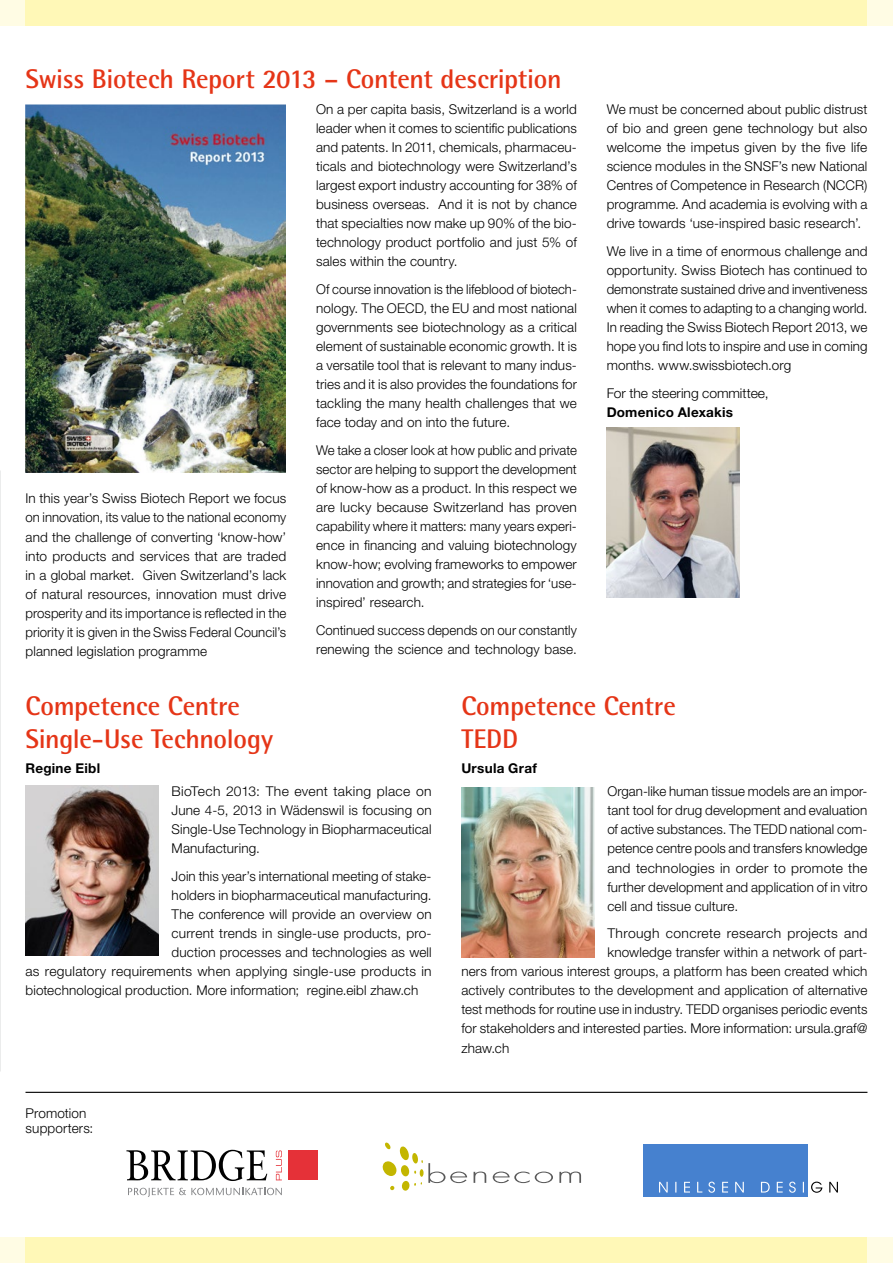
<style>
.page{position:relative;width:893px;height:1263px;background:#fff}
.page>*{position:absolute;margin:0;border:0;box-sizing:border-box;transform-origin:0 0}
.t1{font:700 27px/32.4px "Rotis Semi Sans";letter-spacing:-.01em;color:#e53517}
.t2{font:300 13.5px/19px "Helvetica Neue LT Std";letter-spacing:.01em;color:#000;text-align:justify}
.t3{font:700 13.5px "Helvetica Neue LT Std";letter-spacing:.02em;color:#000}
</style>
<div class="page">
<div style="left:0;top:0;width:893px;height:25px;background:#fffce4"></div>
<div style="left:0;top:1237px;width:893px;height:26px;background:#fffce4"></div>
<div style="left:26px;top:0;width:841px;height:25px;background:#fff8b7"></div>
<div style="left:26px;top:1237px;width:841px;height:26px;background:#fff8b7"></div>
<hr style="left:26px;top:1092px;width:841px;height:1px;background:#000">
<div style="left:643px;top:1144px;width:165px;height:53px;background:#4681cf"></div>
<svg style="left:811px;top:1181px;width:27px;height:12px"></svg>
<svg style="left:659px;top:1181px;width:145px;height:12px"></svg>
<svg style="left:474px;top:1171px;width:12px;height:12px"></svg>
<svg style="left:493px;top:1171px;width:60px;height:12px"></svg>
<svg style="left:559px;top:1171px;width:22px;height:12px"></svg>
<svg style="left:383px;top:1142px;width:84px;height:48px"></svg>
<svg style="left:126px;top:1150px;width:141px;height:31px"></svg>
<svg style="left:128px;top:1188px;width:154px;height:9px"></svg>
<svg style="left:276px;top:1150px;width:6px;height:30px"></svg>
<div style="left:288px;top:1150px;width:30px;height:30px;background:#e53138"></div>
<img style="left:26px;top:104px;width:260px;height:368px">
<img style="left:461px;top:787px;width:134px;height:170px">
<img style="left:26px;top:785px;width:133px;height:170px">
<img style="left:607px;top:428px;width:133px;height:170px">
<h1 class="t1" style="left:26px;top:63px;width:538px">Swiss Biotech Report 2013 – Content description</h1>
<p class="t2" style="left:26px;top:489px;width:262px">In this year’s Swiss Biotech Report we focus on innovation, its value to the national economy and the challenge of converting ‘know-how’ into products and services that are traded in a global market. Given Switzerland’s lack of natural resources, innovation must drive prosperity and its importance is reflected in the priority it is given in the Swiss Federal Council’s planned legislation programme</p>
<p class="t2" style="left:316px;top:99px;width:262px">On a per capita basis, Switzerland is a world leader when it comes to scientific publications and patents. In 2011, chemicals, pharmaceu&shy;ticals and biotechnology were Switzerland’s largest export industry accounting for 38% of business overseas. And it is not by chance that specialties now make up 90% of the bio&shy;technology product portfolio and just 5% of sales within the country.</p>
<p class="t2" style="left:316px;top:279px;width:262px">Of course innovation is the lifeblood of biotech&shy;nology. The OECD, the EU and most national governments see biotechnology as a critical element of sustainable economic growth. It is a versatile tool that is relevant to many indus&shy;tries and it is also provides the foundations for tackling the many health challenges that we face today and on into the future.</p>
<p class="t2" style="left:316px;top:440px;width:262px">We take a closer look at how public and private sector are helping to support the development of know-how as a product. In this respect we are lucky because Switzerland has proven capability where it matters: many years experi&shy;ence in financing and valuing biotechnology know-how; evolving frameworks to empower innovation and growth; and strategies for ‘use&shy;inspired’ research.</p>
<p class="t2" style="left:316px;top:620px;width:262px">Continued success depends on our constantly renewing the science and technology base.</p>
<p class="t2" style="left:607px;top:99px;width:262px">We must be concerned about public distrust of bio and green gene technology but also welcome the impetus given by the five life science modules in the SNSF’s new National Centres of Competence in Research (NCCR) programme. And academia is evolving with a drive towards ‘use-inspired basic research’.</p>
<p class="t2" style="left:607px;top:241px;width:262px">We live in a time of enormous challenge and opportunity. Swiss Biotech has continued to demonstrate sustained drive and inventiveness when it comes to adapting to a changing world.<br>In reading the Swiss Biotech Report 2013, we hope you find lots to inspire and use in coming months. www.swissbiotech.org</p>
<p class="t2" style="left:607px;top:383px;width:163px">For the steering committee,</p>
<p class="t3" style="left:607px;top:403px;width:128px">Domenico Alexakis</p>
<h1 class="t1" style="left:26px;top:689px;width:249px">Competence Centre<br>Single-Use Technology</h1>
<p class="t3" style="left:26px;top:760px;width:76px">Regine Eibl</p>
<p class="t2" style="left:172px;top:782px;width:261px">BioTech 2013: The event taking place on June 4-5, 2013 in Wädenswil is focusing on Single-Use Technology in Biopharmaceutical Manufacturing.</p>
<p class="t2" style="left:172px;top:866px;width:261px">Join this year’s international meeting of stake-</p>
<p class="t2" style="left:172px;top:885px;width:261px">holders in biopharmaceutical manufacturing.</p>
<p class="t2" style="left:172px;top:904px;width:261px">The conference will provide an overview on</p>
<p class="t2" style="left:172px;top:923px;width:261px">current trends in single-use products, pro-</p>
<p class="t2" style="left:172px;top:943px;width:261px">duction processes and technologies as well</p>
<p class="t2" style="left:26px;top:962px;width:408px">as regulatory requirements when applying single-use products in</p>
<p class="t2" style="left:26px;top:981px;width:394px">biotechnological production. More information; regine.eibl zhaw.ch</p>
<p class="t2" style="left:26px;top:1106px;width:69px;line-height:15px">Promotion supporters:</p>
<h1 class="t1" style="left:461px;top:689px;width:216px">Competence Centre<br>TEDD</h1>
<p class="t3" style="left:461px;top:760px;width:77px">Ursula Graf</p>
<p class="t2" style="left:607px;top:782px;width:262px">Organ-like human tissue models are an impor&shy;tant tool for drug development and evaluation of active substances. The TEDD national com&shy;petence centre pools and transfers knowledge and technologies in order to promote the further development and application of in vitro cell and tissue culture.</p>
<p class="t2" style="left:607px;top:923px;width:262px">Through concrete research projects and</p>
<p class="t2" style="left:607px;top:943px;width:262px">knowledge transfer within a network of part-</p>
<p class="t2" style="left:461px;top:962px;width:408px">ners from various interest groups, a platform has been created which</p>
<p class="t2" style="left:461px;top:981px;width:408px">actively contributes to the development and application of alternative</p>
<p class="t2" style="left:461px;top:1000px;width:408px">test methods for routine use in industry. TEDD organises periodic events</p>
<p class="t2" style="left:461px;top:1019px;width:408px">for stakeholders and interested parties. More information: ursula.graf@</p>
<p class="t2" style="left:461px;top:1038px;width:49px">zhaw.ch</p>
</div>
